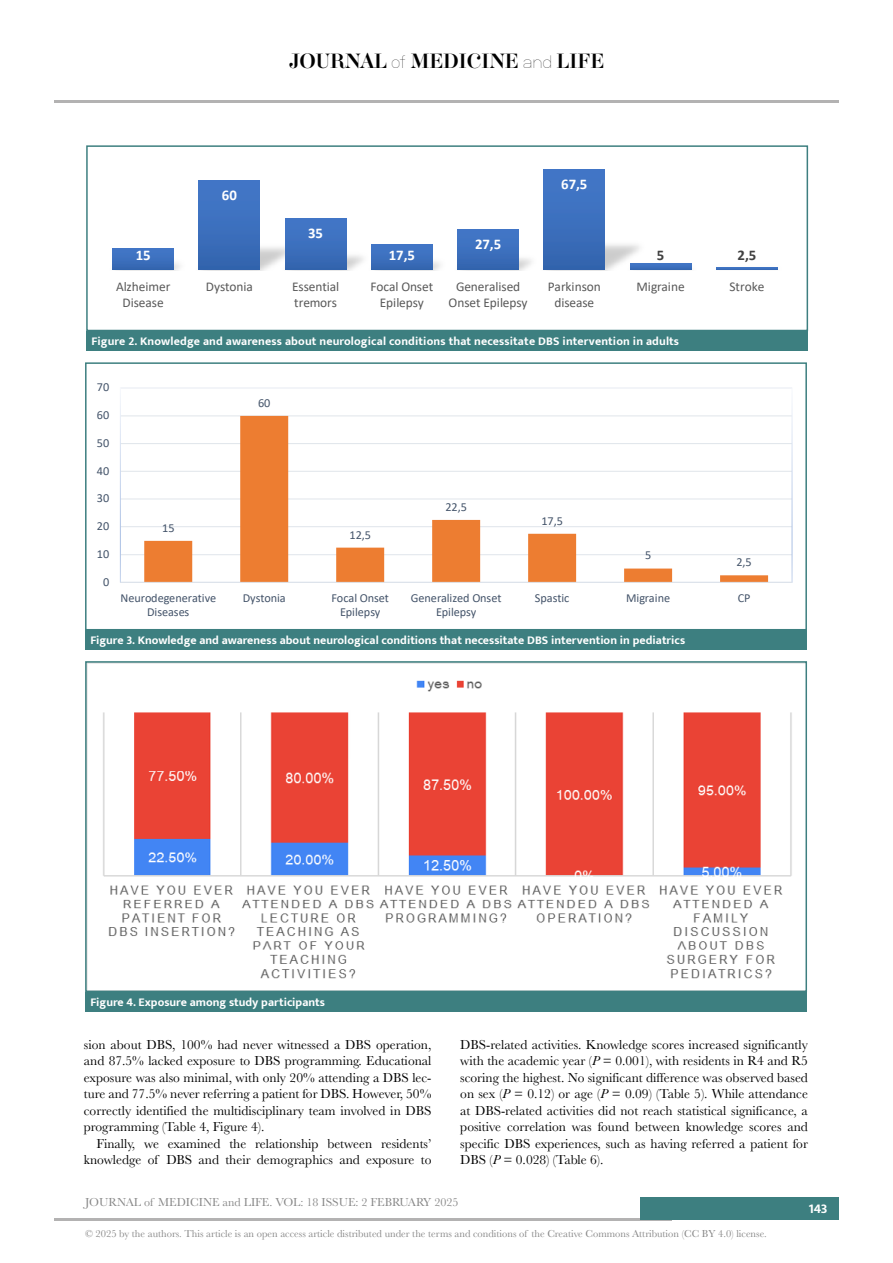
<style>
.page{position:relative;width:893px;height:1263px;background:#fff}
.page>*{position:absolute;margin:0;border:0;box-sizing:border-box;transform-origin:0 0}
.t1{font:18px "Aker Brygge Display";color:#000}
.t2{font:700 14.85px "Calibri";letter-spacing:-.005em;color:#fff}
.t3{font:700 14.85px "Calibri";color:#404040}
.t4{font:13.5px/16.5px "Baskerville";color:#000;text-align:justify}
.t5{font:700 13.5px "Mukta";color:#fff}
.t6{font:13.35px/16.2px "Calibri";letter-spacing:-.005em;color:#595959;text-align:center}
.t7{font:12.3px/14.5px "Calibri";letter-spacing:-.005em;color:#44546a;text-align:center}
.t8{font:700 12px "Mukta";color:#fff}
.t9{font:12px "Baskerville";color:#878787}
.t10{font:10.5px "Baskerville";color:#878787}
.s1{font-family:"Neubau Grotesk Lei"}
.s2{font-style:italic}
</style>
<div class="page">
<hr style="left:54px;top:100px;width:785px;height:2px;background:#b3b2b2">
<hr style="left:54px;top:1218px;width:618px;height:2px;background:#b3b2b2">
<div style="left:641px;top:1198px;width:198px;height:22px;background:#3d7f80"></div>
<div style="left:85px;top:630px;width:722px;height:20px;background:#3d7f80"></div>
<svg style="left:120px;top:387px;width:672px;height:195px"></svg>
<svg style="left:144px;top:416px;width:624px;height:166px"></svg>
<hr style="left:120px;top:582px;width:672px;height:1px;background:#e0e5eb">
<div style="left:85px;top:362px;width:722px;height:268px;border:2px solid #3d7f80"></div>
<div style="left:86px;top:331px;width:722px;height:19px;background:#3d7f80"></div>
<img style="left:112px;top:256px;width:68px;height:15px">
<img style="left:198px;top:240px;width:87px;height:31px">
<img style="left:276px;top:249px;width:86px;height:22px">
<img style="left:362px;top:255px;width:78px;height:16px">
<img style="left:457px;top:251px;width:75px;height:20px">
<img style="left:543px;top:238px;width:96px;height:33px">
<img style="left:621px;top:259px;width:71px;height:12px">
<div style="left:113px;top:247px;width:61px;height:23px;background:linear-gradient(to right,#3c6fbe,#3c6fbe)"></div>
<div style="left:199px;top:180px;width:61px;height:90px;background:linear-gradient(to bottom,#4479ca,#3465af)"></div>
<div style="left:285px;top:217px;width:61px;height:53px;background:linear-gradient(to bottom,#4479ca,#3466b0)"></div>
<div style="left:371px;top:244px;width:61px;height:26px;background:linear-gradient(to bottom,#4379ca,#3567b1)"></div>
<div style="left:458px;top:228px;width:61px;height:42px;background:linear-gradient(to bottom,#4479cb,#3465b0)"></div>
<div style="left:544px;top:168px;width:61px;height:102px;background:linear-gradient(to bottom,#4479ca,#3465af)"></div>
<div style="left:630px;top:262px;width:61px;height:8px;background:#3d71c0"></div>
<svg style="left:716px;top:267px;width:61px;height:3px"></svg>
<div style="left:86px;top:145px;width:722px;height:186px;border:2px solid #3d7f80"></div>
<div style="left:85px;top:992px;width:722px;height:20px;background:#3d7f80"></div>
<img style="left:103px;top:680px;width:689px;height:299px">
<div style="left:85px;top:661px;width:722px;height:331px;border:2px solid #3d7f80"></div>
<p class="t2" style="left:136px;top:244px;width:16px">15</p>
<p class="t2" style="left:222px;top:185px;width:16px">60</p>
<h1 class="t1" style="left:289px;top:49px;width:317px">JOURNAL <span class="s1">of</span> MEDICINE <span class="s1">and</span> LIFE</h1>
<p class="t2" style="left:308px;top:223px;width:16px">35</p>
<p class="t2" style="left:389px;top:244px;width:28px">17,5</p>
<p class="t2" style="left:475px;top:234px;width:28px">27,5</p>
<p class="t2" style="left:561px;top:174px;width:28px">67,5</p>
<p class="t3" style="left:657px;top:244px;width:9px">5</p>
<p class="t3" style="left:737px;top:244px;width:20px">2,5</p>
<p class="t6" style="left:116px;top:278px;width:56px">Alzheimer<br>Disease</p>
<p class="t6" style="left:206px;top:278px;width:48px">Dystonia</p>
<p class="t6" style="left:292px;top:278px;width:49px;text-align:left">Essential tremors</p>
<p class="t6" style="left:370px;top:278px;width:64px">Focal Onset<br>Epilepsy</p>
<p class="t6" style="left:449px;top:278px;width:80px">Generalised<br>Onset Epilepsy</p>
<p class="t6" style="left:548px;top:278px;width:54px">Parkinson disease</p>
<p class="t6" style="left:637px;top:278px;width:50px">Migraine</p>
<p class="t6" style="left:729px;top:278px;width:36px">Stroke</p>
<p class="t8" style="left:92px;top:333px;width:589px">Figure 2. Knowledge and awareness about neurological conditions that necessitate DBS intervention in adults</p>
<p class="t7" style="left:97px;top:379px;width:14px">70</p>
<p class="t7" style="left:97px;top:407px;width:14px">60</p>
<p class="t7" style="left:97px;top:435px;width:14px">50</p>
<p class="t7" style="left:97px;top:463px;width:14px">40</p>
<p class="t7" style="left:97px;top:490px;width:14px">30</p>
<p class="t7" style="left:97px;top:518px;width:14px">20</p>
<p class="t7" style="left:97px;top:546px;width:14px">10</p>
<p class="t7" style="left:103px;top:574px;width:8px">0</p>
<p class="t7" style="left:162px;top:520px;width:14px">15</p>
<p class="t7" style="left:258px;top:395px;width:14px">60</p>
<p class="t7" style="left:350px;top:527px;width:23px">12,5</p>
<p class="t7" style="left:445px;top:499px;width:23px">22,5</p>
<p class="t7" style="left:541px;top:513px;width:23px">17,5</p>
<p class="t7" style="left:645px;top:547px;width:8px">5</p>
<p class="t7" style="left:736px;top:555px;width:17px">2,5</p>
<p class="t7" style="left:121px;top:590px;width:97px">Neurodegenerative<br>Diseases</p>
<p class="t7" style="left:243px;top:590px;width:44px">Dystonia</p>
<p class="t7" style="left:331px;top:590px;width:59px">Focal Onset<br>Epilepsy</p>
<p class="t7" style="left:411px;top:590px;width:92px">Generalized Onset<br>Epilepsy</p>
<p class="t7" style="left:535px;top:590px;width:36px">Spastic</p>
<p class="t7" style="left:626px;top:590px;width:46px">Migraine</p>
<p class="t7" style="left:738px;top:590px;width:14px">CP</p>
<p class="t8" style="left:90px;top:633px;width:596px">Figure 3. Knowledge and awareness about neurological conditions that necessitate DBS intervention in pediatrics</p>
<p class="t8" style="left:90px;top:994px;width:236px">Figure 4. Exposure among study participants</p>
<p class="t4" style="left:84px;top:1036px;width:349px">sion about DBS, 100% had never witnessed a DBS operation, and 87.5% lacked exposure to DBS programming. Educational exposure was also minimal, with only 20% attending a DBS lec&shy;ture and 77.5% never referring a patient for DBS. However, 50% correctly identified the multidisciplinary team involved in DBS programming (Table 4, Figure 4).</p>
<p class="t4" style="left:84px;top:1135px;width:349px;text-align:right">Finally, we examined the relationship between residents’ knowledge of DBS and their demographics and exposure to</p>
<p class="t4" style="left:460px;top:1036px;width:349px">DBS-related activities. Knowledge scores increased significantly with the academic year (<span class="s2">P</span> = 0.001), with residents in R4 and R5 scoring the highest. No significant difference was observed based on sex (<span class="s2">P</span> = 0.12) or age (<span class="s2">P</span> = 0.09) (Table 5). While attendance at DBS-related activities did not reach statistical significance, a positive correlation was found between knowledge scores and specific DBS experiences, such as having referred a patient for DBS (<span class="s2">P</span> = 0.028) (Table 6).</p>
<p class="t9" style="left:85px;top:1195px;width:375px">JOURNAL of MEDICINE and LIFE. VOL: 18 ISSUE: 2 FEBRUARY 2025</p>
<p class="t10" style="left:85px;top:1226px;width:683px">© 2025 by the authors. This article is an open access article distributed under the terms and conditions of the Creative Commons Attribution (CC BY 4.0) license.</p>
<p class="t5" style="left:808px;top:1200px;width:21px">143</p>
</div>
